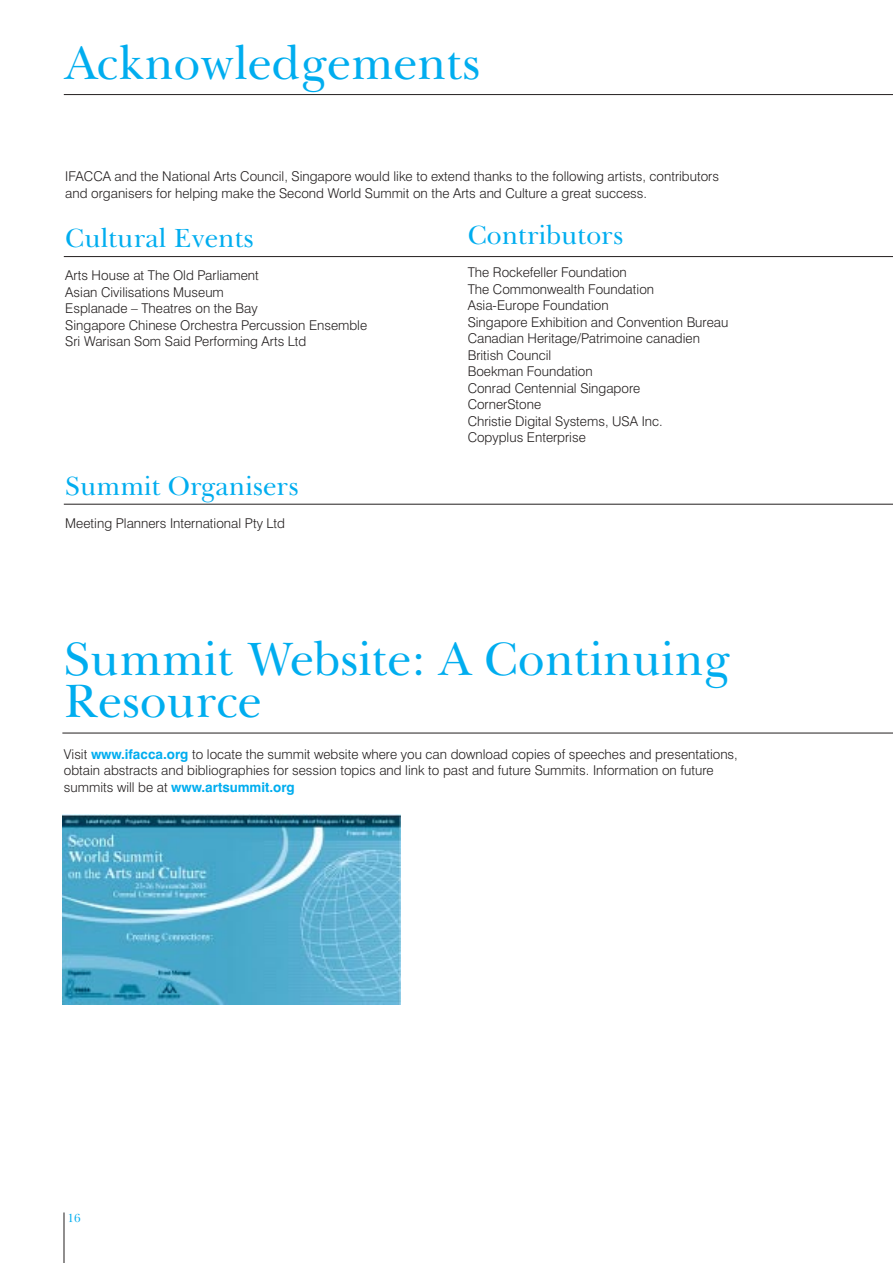
<style>
.page{position:relative;width:893px;height:1263px;background:#fff}
.page>*{position:absolute;margin:0;border:0;box-sizing:border-box;transform-origin:0 0}
.t1{font:48px/42px "Baskerville BT";color:#00adef}
.t2{font:27px "Baskerville BT";color:#00adef}
.t3{font:300 13.5px/16.5px "Swiss 721 BT";color:#231f1f}
.t4{font:12px "Baskerville BT";color:#00adef}
.s1{font-weight:700;color:#00adef}
</style>
<div class="page">
<hr style="left:62px;top:733px;width:830px;height:1px;background:#231f1f">
<img style="left:62px;top:814px;width:338px;height:191px">
<hr style="left:64px;top:1212px;width:1px;height:51px;background:#231f1f">
<hr style="left:64px;top:94px;width:828px;height:1px;background:#231f1f">
<hr style="left:64px;top:256px;width:828px;height:1px;background:#231f1f">
<hr style="left:64px;top:504px;width:828px;height:1px;background:#231f1f">
<h1 class="t1" style="left:65px;top:49px;width:416px">Acknowledgements</h1>
<p class="t3" style="left:65px;top:170px;width:655px">IFACCA and the National Arts Council, Singapore would like to extend thanks to the following artists, contributors and organisers for helping make the Second World Summit on the Arts and Culture a great success.</p>
<h2 class="t2" style="left:65px;top:228px;width:190px">Cultural Events</h2>
<p class="t3" style="left:65px;top:269px;width:303px">Arts House at The Old Parliament<br>Asian Civilisations Museum<br>Esplanade – Theatres on the Bay<br>Singapore Chinese Orchestra Percussion Ensemble Sri Warisan Som Said Performing Arts Ltd</p>
<h2 class="t2" style="left:467px;top:225px;width:157px">Contributors</h2>
<p class="t3" style="left:467px;top:266px;width:262px">The Rockefeller Foundation<br>The Commonwealth Foundation<br>Asia-Europe Foundation<br>Singapore Exhibition and Convention Bureau<br>Canadian Heritage/Patrimoine canadien<br>British Council<br>Boekman Foundation<br>Conrad Centennial Singapore<br>CornerStone<br>Christie Digital Systems, USA Inc.<br>Copyplus Enterprise</p>
<h2 class="t2" style="left:65px;top:476px;width:235px">Summit Organisers</h2>
<p class="t3" style="left:65px;top:516px;width:221px">Meeting Planners International Pty Ltd</p>
<h1 class="t1" style="left:64px;top:645px;width:667px">Summit Website: A Continuing<br>Resource</h1>
<p class="t3" style="left:64px;top:747px;width:675px">Visit <span class="s1">www.ifacca.org</span> to locate the summit website where you can download copies of speeches and presentations, obtain abstracts and bibliographies for session topics and link to past and future Summits. Information on future summits will be at <span class="s1">www.artsummit.org</span></p>
<p class="t4" style="left:68px;top:1213px;width:15px">16</p>
</div>
